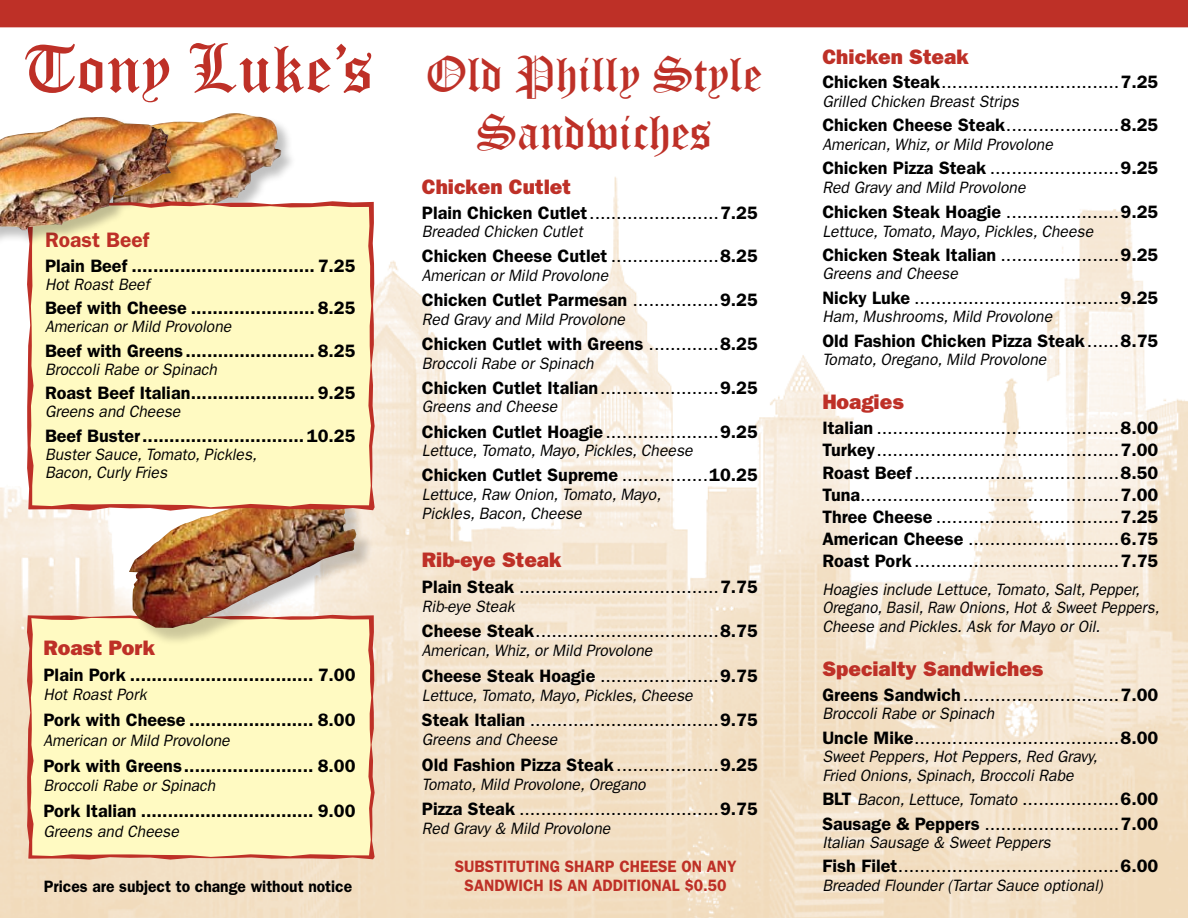
<style>
.page{position:relative;width:1188px;height:918px;background:#fff}
.page>*{position:absolute;margin:0;border:0;box-sizing:border-box;transform-origin:0 0}
.t1{font:67.5px "Old English Text";color:#be3027}
.t2{font:48.6px/58.3px "Old English Text";color:#be3027;text-align:center}
.t3{font:800 21px "Franklin Gothic";color:#be3027}
.t4{font:600 21px "Franklin Gothic";color:#be3027}
.t5{font:18px/22.2px "Franklin Gothic";color:#000;text-align:justify}
.t6{font:600 18px "Franklin Gothic";color:#000}
.t7{font:italic 16.5px/18.6px "Franklin Gothic";color:#000;scale:.95 1}
.t8{font:600 16.5px "Franklin Gothic";color:#be3027;scale:.95 1}
.t9{font:600 16.5px "Franklin Gothic";color:#000;scale:.95 1}
.s1{font-weight:600}
.s2{font-weight:400}
.s3{font-weight:600;font-style:normal;font-size:18px}
.s4{font-style:normal;font-size:18px}
</style>
<div class="page">
<img style="left:0;top:27px;width:1188px;height:891px">
<div style="left:112px;top:112px;width:185px;height:126px;background:#000;opacity:.25"></div>
<img style="left:113px;top:113px;width:169px;height:88px">
<div style="left:27px;top:615px;width:348px;height:245px;background:#fffac2"></div>
<div style="left:131px;top:488px;width:242px;height:158px;background:#000;opacity:.2"></div>
<img style="left:129px;top:511px;width:227px;height:117px">
<div style="left:27px;top:201px;width:348px;height:310px;background:#fffac2"></div>
<div style="left:0;top:116px;width:187px;height:130px;background:#000;opacity:.25"></div>
<img style="left:0;top:117px;width:172px;height:113px">
<div style="left:0;top:0;width:1188px;height:27px;background:#be3027"></div>
<svg style="left:22px;top:40px;width:151px;height:66px"></svg>
<svg style="left:186px;top:39px;width:189px;height:63px"></svg>
<h1 class="t1" style="left:23px;top:25px;width:352px">Tony Luke’s</h1>
<p class="t4" style="left:45px;top:227px;width:106px">Roast Beef</p>
<p class="t6" style="left:45px;top:255px;width:312px">Plain Beef ..................................7.25</p>
<p class="t7" style="left:45px;top:275px;width:111px">Hot Roast Beef</p>
<p class="t6" style="left:45px;top:297px;width:312px">Beef with Cheese .......................8.25</p>
<p class="t7" style="left:45px;top:317px;width:198px">American or Mild Provolone</p>
<p class="t6" style="left:45px;top:340px;width:312px">Beef with Greens........................8.25</p>
<p class="t7" style="left:45px;top:360px;width:182px">Broccoli Rabe or Spinach</p>
<p class="t6" style="left:45px;top:383px;width:312px">Roast Beef Italian.......................9.25</p>
<p class="t7" style="left:45px;top:403px;width:144px">Greens and Cheese</p>
<p class="t6" style="left:45px;top:425px;width:312px">Beef Buster..............................10.25</p>
<p class="t7" style="left:45px;top:446px;width:225px;line-height:18px">Buster Sauce, Tomato, Pickles,<br>Bacon, Curly Fries</p>
<p class="t3" style="left:44px;top:635px;width:113px">Roast Pork</p>
<p class="t6" style="left:44px;top:664px;width:314px">Plain Pork .................................. 7.00</p>
<p class="t7" style="left:44px;top:685px;width:110px">Hot Roast Pork</p>
<p class="t6" style="left:44px;top:709px;width:314px">Pork with Cheese ....................... 8.00</p>
<p class="t7" style="left:44px;top:731px;width:198px">American or Mild Provolone</p>
<p class="t6" style="left:44px;top:755px;width:314px">Pork with Greens........................ 8.00</p>
<p class="t7" style="left:44px;top:776px;width:182px">Broccoli Rabe or Spinach</p>
<p class="t6" style="left:44px;top:800px;width:314px">Pork Italian ................................ 9.00</p>
<p class="t7" style="left:44px;top:822px;width:144px">Greens and Cheese</p>
<p class="t9" style="left:44px;top:876px;width:326px">Prices are subject to change without notice</p>
<h2 class="t2" style="left:426px;top:43px;width:338px">Old Philly Style<br>Sandwiches</h2>
<p class="t3" style="left:422px;top:174px;width:151px">Chicken Cutlet</p>
<p class="t5" style="left:422px;top:202px;width:338px"><span class="s1">Plain Chicken Cutlet</span>........................<span class="s1">7.25</span></p>
<p class="t7" style="left:422px;top:223px;width:171px">Breaded Chicken Cutlet</p>
<p class="t6" style="left:422px;top:246px;width:338px">Chicken Cheese Cutlet <span class="s2">....................</span>8.25</p>
<p class="t7" style="left:422px;top:266px;width:198px">American or Mild Provolone</p>
<p class="t6" style="left:422px;top:289px;width:338px">Chicken Cutlet Parmesan <span class="s2">................</span>9.25</p>
<p class="t7" style="left:422px;top:310px;width:215px">Red Gravy and Mild Provolone</p>
<p class="t6" style="left:422px;top:333px;width:337px">Chicken Cutlet with Greens <span class="s2">.............</span>8.25</p>
<p class="t7" style="left:422px;top:354px;width:182px">Broccoli Rabe or Spinach</p>
<p class="t6" style="left:422px;top:377px;width:338px">Chicken Cutlet Italian<span class="s2">......................</span>9.25</p>
<p class="t7" style="left:422px;top:398px;width:144px">Greens and Cheese</p>
<p class="t6" style="left:422px;top:421px;width:338px">Chicken Cutlet Hoagie<span class="s2">.....................</span>9.25</p>
<p class="t7" style="left:422px;top:441px;width:287px">Lettuce, Tomato, Mayo, Pickles, Cheese</p>
<p class="t6" style="left:422px;top:465px;width:338px">Chicken Cutlet Supreme <span class="s2">................</span>10.25</p>
<p class="t7" style="left:422px;top:485px;width:253px">Lettuce, Raw Onion, Tomato, Mayo,<br>Pickles, Bacon, Cheese</p>
<p class="t3" style="left:422px;top:547px;width:141px">Rib-eye Steak</p>
<p class="t5" style="left:422px;top:575px;width:338px"><span class="s1">Plain Steak</span> .....................................<span class="s1">7.75</span></p>
<p class="t7" style="left:422px;top:597px;width:99px">Rib-eye Steak</p>
<p class="t5" style="left:422px;top:620px;width:338px"><span class="s1">Cheese Steak</span>..................................<span class="s1">8.75</span></p>
<p class="t7" style="left:422px;top:641px;width:244px">American, Whiz, or Mild Provolone</p>
<p class="t5" style="left:422px;top:665px;width:338px"><span class="s1">Cheese Steak Hoagie</span> ......................<span class="s1">9.75</span></p>
<p class="t7" style="left:422px;top:686px;width:287px">Lettuce, Tomato, Mayo, Pickles, Cheese</p>
<p class="t5" style="left:422px;top:709px;width:338px"><span class="s1">Steak Italian</span> ...................................<span class="s1">9.75</span></p>
<p class="t7" style="left:422px;top:730px;width:144px">Greens and Cheese</p>
<p class="t6" style="left:422px;top:754px;width:338px">Old Fashion Pizza Steak <span class="s2">...................</span>9.25</p>
<p class="t7" style="left:422px;top:775px;width:237px">Tomato, Mild Provolone, Oregano</p>
<p class="t5" style="left:422px;top:798px;width:338px"><span class="s1">Pizza Steak</span> .....................................<span class="s1">9.75</span></p>
<p class="t7" style="left:422px;top:819px;width:200px">Red Gravy &amp; Mild Provolone</p>
<p class="t8" style="left:455px;top:857px;width:85px">substituting</p>
<p class="t8" style="left:565px;top:857px;width:69px">sharp chee</p>
<p class="t8" style="left:658px;top:857px;width:84px">seon any</p>
<p class="t8" style="left:465px;top:876px;width:66px">san dwich</p>
<p class="t8" style="left:549px;top:876px;width:88px">is an additional</p>
<p class="t8" style="left:684px;top:876px;width:46px">$0.50</p>
<p class="t3" style="left:822px;top:45px;width:148px">Chicken Steak</p>
<p class="t5" style="left:822px;top:71px;width:338px"><span class="s1">Chicken Steak</span>.................................<span class="s1">7.25</span></p>
<p class="t7" style="left:822px;top:92px;width:208px">Grilled Chicken Breast Strips</p>
<p class="t6" style="left:822px;top:115px;width:338px">Chicken Cheese Steak<span class="s2">.....................</span>8.25</p>
<p class="t7" style="left:822px;top:135px;width:244px">American, Whiz, or Mild Provolone</p>
<p class="t5" style="left:822px;top:157px;width:338px"><span class="s1">Chicken Pizza Steak</span> ........................<span class="s1">9.25</span></p>
<p class="t7" style="left:822px;top:178px;width:215px">Red Gravy and Mild Provolone</p>
<p class="t6" style="left:822px;top:201px;width:338px">Chicken Steak Hoagie <span class="s2">.....................</span>9.25</p>
<p class="t7" style="left:822px;top:222px;width:287px">Lettuce, Tomato, Mayo, Pickles, Cheese</p>
<p class="t6" style="left:822px;top:244px;width:338px">Chicken Steak Italian <span class="s2">......................</span>9.25</p>
<p class="t7" style="left:822px;top:265px;width:144px">Greens and Cheese</p>
<p class="t5" style="left:822px;top:287px;width:338px"><span class="s1">Nicky Luke</span> ......................................<span class="s1">9.25</span></p>
<p class="t7" style="left:822px;top:308px;width:243px">Ham, Mushrooms, Mild Provolone</p>
<p class="t6" style="left:822px;top:330px;width:337px">Old Fashion Chicken Pizza Steak<span class="s2">......</span>8.75</p>
<p class="t7" style="left:822px;top:350px;width:237px">Tomato, Oregano, Mild Provolone</p>
<p class="t3" style="left:822px;top:389px;width:83px">Hoagies</p>
<p class="t5" style="left:822px;top:417px;width:338px"><span class="s1">Italian</span> .............................................<span class="s1">8.00<br>Turkey</span>.............................................<span class="s1">7.00<br>Roast Beef</span>......................................<span class="s1">8.50<br>Tuna</span>................................................<span class="s1">7.00<br>Three Cheese</span> ..................................<span class="s1">7.25<br>American Cheese</span> ............................<span class="s1">6.75<br>Roast Pork</span>......................................<span class="s1">7.75</span></p>
<p class="t7" style="left:822px;top:580px;width:356px">Hoagies include Lettuce, Tomato, Salt, Pepper,<br>Oregano, Basil, Raw Onions, Hot &amp; Sweet Peppers,<br>Cheese and Pickles. Ask for Mayo or Oil.</p>
<p class="t3" style="left:822px;top:656px;width:222px">Specialty Sandwiches</p>
<p class="t5" style="left:822px;top:684px;width:338px"><span class="s1">Greens Sandwich</span>.............................<span class="s1">7.00</span></p>
<p class="t7" style="left:822px;top:705px;width:182px">Broccoli Rabe or Spinach</p>
<p class="t5" style="left:822px;top:727px;width:338px"><span class="s1">Uncle Mike</span>......................................<span class="s1">8.00</span></p>
<p class="t7" style="left:822px;top:748px;width:291px">Sweet Peppers, Hot Peppers, Red Gravy,<br>Fried Onions, Spinach, Broccoli Rabe</p>
<p class="t7" style="left:822px;top:790px;width:355px"><span class="s3">BLT</span> Bacon, Lettuce, Tomato <span class="s4">..................</span><span class="s3">6.00</span></p>
<p class="t5" style="left:822px;top:812px;width:338px"><span class="s1">Sausage &amp; Peppers</span> .........................<span class="s1">7.00</span></p>
<p class="t7" style="left:822px;top:833px;width:242px">Italian Sausage &amp; Sweet Peppers</p>
<p class="t5" style="left:822px;top:855px;width:338px"><span class="s1">Fish Filet</span>.........................................<span class="s1">6.00</span></p>
<p class="t7" style="left:822px;top:876px;width:297px">Breaded Flounder (Tartar Sauce optional)</p>
</div>
